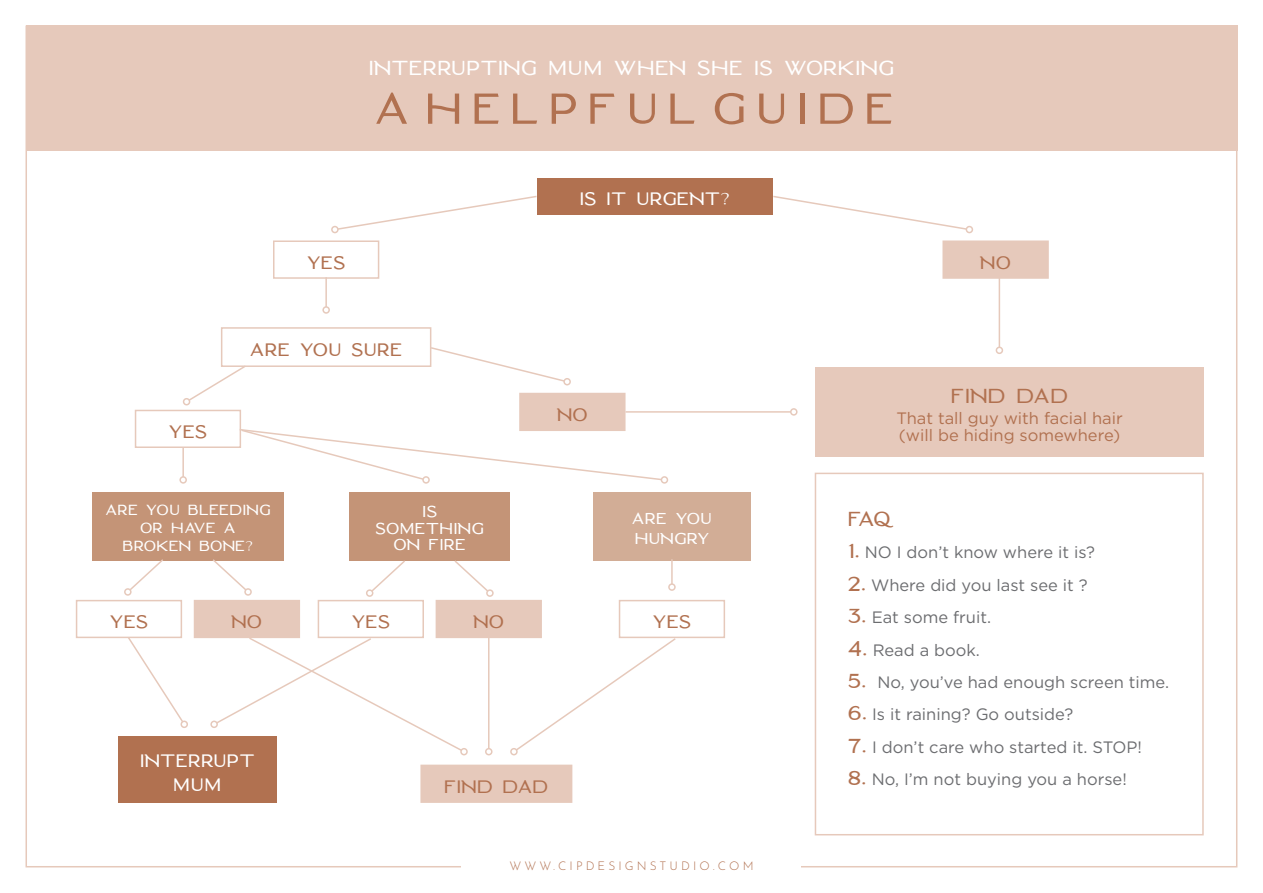
<style>
.page{position:relative;width:1263px;height:893px;background:#fff}
.page>*{position:absolute;margin:0;border:0;box-sizing:border-box;transform-origin:0 0}
.t1{font:700 57.6px "Marisa";letter-spacing:.15em;color:#b17150}
.t2{font:700 27px "Marisa";color:#fff}
.t3{font:700 27px "Marisa";color:#b17150}
.t4{font:700 24px "Marisa";color:#b17150}
.t5{font:700 24px/24px "Marisa";color:#fff;text-align:center}
.t6{font:700 21px/16.5px "Marisa";color:#fff;text-align:center}
.t7{font:700 19.5px/18px "Marisa";color:#fff;text-align:center}
.t8{font:16.5px "Gotham";color:#6c6d70}
.t9{font:16.5px/16.5px "Gotham";color:#b17150}
.t10{font:100 12px "Josefin Sans";letter-spacing:.255em;color:#b17150}
.s1{font-family:"Marisa";font-weight:700;font-size:27px;color:#b17150}
</style>
<div class="page">
<div style="left:26px;top:26px;width:1211px;height:125px;background:#e6c9bb"></div>
<div style="left:537px;top:178px;width:235px;height:37px;background:#b17150"></div>
<div style="left:221px;top:327px;width:210px;height:40px;border:2px solid #e6c9bb"></div>
<div style="left:349px;top:492px;width:161px;height:68px;background:#c49477"></div>
<div style="left:593px;top:492px;width:158px;height:68px;background:#d2ad96"></div>
<div style="left:92px;top:492px;width:192px;height:68px;background:#c49477"></div>
<div style="left:118px;top:736px;width:158px;height:67px;background:#b17150"></div>
<div style="left:815px;top:367px;width:389px;height:90px;background:#e6c9bb"></div>
<svg style="left:772px;top:195px;width:196px;height:36px"></svg>
<div style="left:966px;top:226px;width:7px;height:7px;border:2px solid #e6c9bb;border-radius:50%"></div>
<svg style="left:337px;top:195px;width:200px;height:35px"></svg>
<div style="left:331px;top:226px;width:8px;height:7px;border:2px solid #e6c9bb;border-radius:50%"></div>
<hr style="left:999px;top:277px;width:1px;height:70px;background:#e6c9bb">
<div style="left:996px;top:347px;width:7px;height:7px;border:2px solid #e6c9bb;border-radius:50%"></div>
<hr style="left:325px;top:277px;width:2px;height:30px;background:#e6c9bb">
<div style="left:322px;top:306px;width:8px;height:8px;border:2px solid #e6c9bb;border-radius:50%"></div>
<svg style="left:429px;top:346px;width:134px;height:36px"></svg>
<div style="left:563px;top:378px;width:8px;height:7px;border:2px solid #e6c9bb;border-radius:50%"></div>
<svg style="left:188px;top:364px;width:59px;height:38px"></svg>
<div style="left:183px;top:398px;width:7px;height:7px;border:2px solid #e6c9bb;border-radius:50%"></div>
<hr style="left:182px;top:448px;width:2px;height:29px;background:#e6c9bb">
<div style="left:179px;top:476px;width:8px;height:8px;border:2px solid #e6c9bb;border-radius:50%"></div>
<div style="left:422px;top:476px;width:8px;height:8px;border:2px solid #e6c9bb;border-radius:50%"></div>
<svg style="left:241px;top:428px;width:422px;height:53px"></svg>
<div style="left:661px;top:476px;width:7px;height:8px;border:2px solid #e6c9bb;border-radius:50%"></div>
<div style="left:194px;top:601px;width:105px;height:36px;background:#e6c9bb"></div>
<div style="left:194px;top:600px;width:106px;height:38px;border:2px solid #e6c9bb"></div>
<div style="left:76px;top:600px;width:106px;height:38px;border:2px solid #e6c9bb"></div>
<svg style="left:128px;top:559px;width:37px;height:31px"></svg>
<div style="left:124px;top:588px;width:8px;height:8px;border:2px solid #e6c9bb;border-radius:50%"></div>
<svg style="left:211px;top:559px;width:37px;height:31px"></svg>
<div style="left:244px;top:588px;width:8px;height:8px;border:2px solid #e6c9bb;border-radius:50%"></div>
<div style="left:436px;top:601px;width:105px;height:36px;background:#e6c9bb"></div>
<div style="left:436px;top:600px;width:106px;height:38px;border:2px solid #e6c9bb"></div>
<div style="left:318px;top:600px;width:106px;height:38px;border:2px solid #e6c9bb"></div>
<svg style="left:370px;top:560px;width:37px;height:33px"></svg>
<div style="left:366px;top:589px;width:7px;height:8px;border:2px solid #e6c9bb;border-radius:50%"></div>
<svg style="left:453px;top:560px;width:37px;height:31px"></svg>
<div style="left:486px;top:589px;width:8px;height:8px;border:2px solid #e6c9bb;border-radius:50%"></div>
<div style="left:619px;top:600px;width:106px;height:38px;border:2px solid #e6c9bb"></div>
<div style="left:520px;top:393px;width:105px;height:37px;background:#e6c9bb"></div>
<div style="left:519px;top:393px;width:106px;height:38px;border:2px solid #e6c9bb"></div>
<div style="left:135px;top:410px;width:106px;height:38px;border:2px solid #e6c9bb"></div>
<div style="left:421px;top:765px;width:151px;height:37px;background:#e6c9bb"></div>
<div style="left:420px;top:765px;width:152px;height:38px;border:2px solid #e6c9bb"></div>
<hr style="left:671px;top:559px;width:2px;height:25px;background:#e6c9bb">
<div style="left:668px;top:583px;width:8px;height:8px;border:2px solid #e6c9bb;border-radius:50%"></div>
<div style="left:460px;top:748px;width:8px;height:7px;border:2px solid #e6c9bb;border-radius:50%"></div>
<svg style="left:514px;top:637px;width:163px;height:113px"></svg>
<div style="left:510px;top:748px;width:8px;height:7px;border:2px solid #e6c9bb;border-radius:50%"></div>
<svg style="left:126px;top:635px;width:59px;height:89px"></svg>
<div style="left:181px;top:721px;width:7px;height:7px;border:2px solid #e6c9bb;border-radius:50%"></div>
<hr style="left:488px;top:637px;width:1px;height:112px;background:#e6c9bb">
<div style="left:485px;top:748px;width:7px;height:7px;border:2px solid #e6c9bb;border-radius:50%"></div>
<svg style="left:215px;top:636px;width:248px;height:116px"></svg>
<div style="left:210px;top:721px;width:8px;height:7px;border:2px solid #e6c9bb;border-radius:50%"></div>
<div style="left:815px;top:473px;width:389px;height:362px;background:#fff;border:2px solid #e6c9bb"></div>
<hr style="left:625px;top:411px;width:166px;height:2px;background:#e6c9bb">
<div style="left:790px;top:408px;width:7px;height:8px;border:2px solid #e6c9bb;border-radius:50%"></div>
<div style="left:943px;top:241px;width:105px;height:37px;background:#e6c9bb"></div>
<div style="left:942px;top:240px;width:107px;height:39px;border:2px solid #e6c9bb"></div>
<div style="left:273px;top:240px;width:106px;height:39px;border:2px solid #e6c9bb"></div>
<h2 class="t2" style="left:369px;top:56px;width:527px">INTERRUPTING MUM WHEN SHE IS WORKING</h2>
<h1 class="t1" style="left:373px;top:82px;width:522px">AHELPFULGUIDE</h1>
<h3 class="t5" style="left:579px;top:186px;width:152px">IS IT URGENT?</h3>
<h3 class="t4" style="left:307px;top:251px;width:40px">YES</h3>
<h3 class="t4" style="left:980px;top:251px;width:32px">NO</h3>
<h3 class="t4" style="left:169px;top:420px;width:40px">YES</h3>
<h3 class="t4" style="left:250px;top:339px;width:155px">ARE YOU SURE</h3>
<h3 class="t4" style="left:557px;top:404px;width:32px">NO</h3>
<p class="t7" style="left:105px;top:501px;width:167px">ARE YOU BLEEDING<br>OR HAVE A<br>BROKEN BONE?</p>
<p class="t6" style="left:376px;top:503px;width:110px">IS<br>SOMETHING<br>ON FIRE</p>
<p class="t6" style="left:631px;top:508px;width:82px;line-height:19.5px;text-align:left">ARE YOU<br>HUNGRY</p>
<h3 class="t4" style="left:110px;top:611px;width:40px">YES</h3>
<h3 class="t4" style="left:232px;top:611px;width:32px">NO</h3>
<h3 class="t4" style="left:351px;top:611px;width:40px">YES</h3>
<h3 class="t4" style="left:473px;top:611px;width:32px">NO</h3>
<h3 class="t4" style="left:652px;top:611px;width:40px">YES</h3>
<h3 class="t5" style="left:140px;top:748px;width:116px">INTERRUPT<br>MUM</h3>
<h3 class="t4" style="left:444px;top:775px;width:106px">FIND DAD</h3>
<p class="t10" style="left:509px;top:857px;width:246px">WWW.CIPDESIGNSTUDIO.COM</p>
<h2 class="t3" style="left:951px;top:384px;width:119px">FIND DAD</h2>
<p class="t9" style="left:896px;top:410px;width:228px">That tall guy with facial hair (will be hiding somewhere)</p>
<h2 class="t3" style="left:848px;top:506px;width:47px">FAQ</h2>
<p class="t8" style="left:848px;top:542px;width:249px"><span class="s1">1.</span> NO I don’t know where it is?</p>
<p class="t8" style="left:848px;top:574px;width:241px"><span class="s1">2.</span> Where did you last see it ?</p>
<p class="t8" style="left:848px;top:607px;width:145px"><span class="s1">3.</span> Eat some fruit.</p>
<p class="t8" style="left:848px;top:639px;width:134px"><span class="s1">4.</span> Read a book.</p>
<p class="t8" style="left:848px;top:672px;width:323px"><span class="s1">5.</span> No, you’ve had enough screen time.</p>
<p class="t8" style="left:848px;top:704px;width:227px"><span class="s1">6.</span> Is it raining? Go outside?</p>
<p class="t8" style="left:848px;top:736px;width:296px"><span class="s1">7.</span> I don’t care who started it. STOP!</p>
<p class="t8" style="left:848px;top:769px;width:281px"><span class="s1">8.</span> No, I’m not buying you a horse!</p>
</div>
